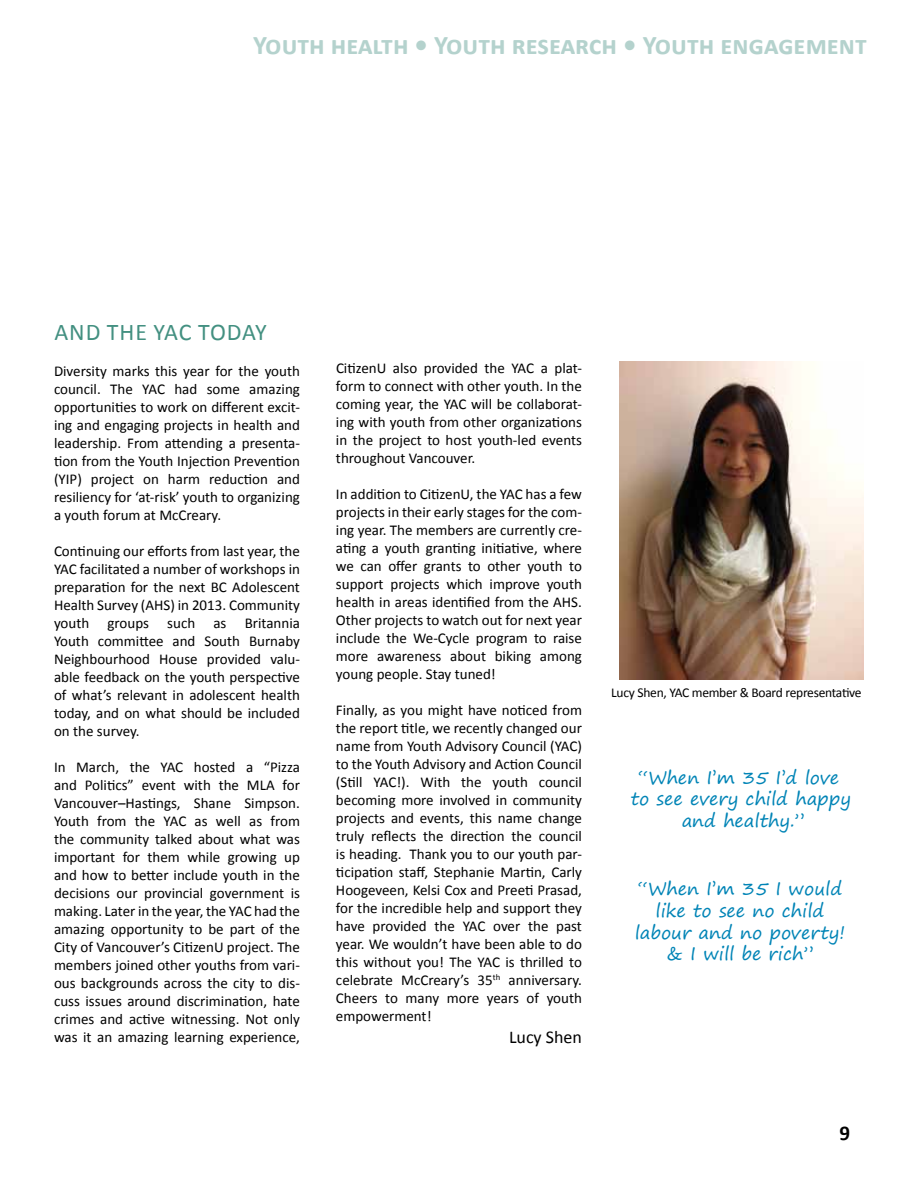
<style>
.page{position:relative;width:918px;height:1188px;background:#fff}
.page>*{position:absolute;margin:0;border:0;box-sizing:border-box;transform-origin:0 0}
.t1{font:700 27px "Calibri";color:#b4d2cd}
.t2{font:24px "Calibri";letter-spacing:.03em;color:#439081}
.t3{font:700 21px "Calibri";color:#000}
.t4{font:18px/21.6px "Segoe Print";color:#0084b6;text-align:center}
.t5{font:18px "Calibri";color:#000}
.t6{font:15px/18px "Calibri";color:#000;text-align:justify}
.t7{font:13.5px "Calibri";letter-spacing:-.02em;color:#000}
</style>
<div class="page">
<img style="left:620px;top:362px;width:244px;height:318px">
<h1 class="t1" style="left:253px;top:28px;width:615px">Youth health • Youth research • Youth engagement</h1>
<h2 class="t2" style="left:54px;top:317px;width:67px">ANd the</h2>
<h2 class="t2" style="left:153px;top:317px;width:72px">YAC Today</h2>
<p class="t6" style="left:54px;top:362px;width:248px">Diversity marks this year for the youth council. The YAC had some amazing opportunities to work on different excit&shy;ing and engaging projects in health and leadership. From attending a presenta&shy;tion from the Youth Injection Prevention (YIP) project on harm reduction and resiliency for ‘at-risk’ youth to organizing a youth forum at McCreary.</p>
<p class="t6" style="left:54px;top:542px;width:248px">Continuing our efforts from last year, the YAC facilitated a number of workshops in preparation for the next BC Adolescent Health Survey (AHS) in 2013. Community youth groups such as Britannia Youth committee and South Burnaby Neighbourhood House provided valu&shy;able feedback on the youth perspective of what’s relevant in adolescent health today, and on what should be included on the survey.</p>
<p class="t6" style="left:54px;top:758px;width:248px">In March, the YAC hosted a “Pizza and Politics” event with the MLA for Vancouver–Hastings, Shane Simpson.<br>Youth from the YAC as well as from the community talked about what was important for them while growing up and how to better include youth in the decisions our provincial government is making. Later in the year, the YAC had the amazing opportunity to be part of the City of Vancouver’s CitizenU project. The members joined other youths from vari&shy;ous backgrounds across the city to dis&shy;cuss issues around discrimination, hate crimes and active witnessing. Not only was it an amazing learning experience,</p>
<p class="t6" style="left:336px;top:359px;width:247px">CitizenU also provided the YAC a plat&shy;form to connect with other youth. In the coming year, the YAC will be collaborat&shy;ing with youth from other organizations in the project to host youth-led events throughout Vancouver.</p>
<p class="t6" style="left:336px;top:485px;width:248px">In addition to CitizenU, the YAC has a few projects in their early stages for the com&shy;ing year. The members are currently cre&shy;ating a youth granting initiative, where we can offer grants to other youth to support projects which improve youth health in areas identified from the AHS.<br>Other projects to watch out for next year include the We-Cycle program to raise more awareness about biking among young people. Stay tuned!</p>
<p class="t6" style="left:336px;top:701px;width:248px">Finally, as you might have noticed from the report title, we recently changed our name from Youth Advisory Council (YAC) to the Youth Advisory and Action Council (Still YAC!). With the youth council becoming more involved in community projects and events, this name change truly reflects the direction the council is heading. Thank you to our youth par&shy;ticipation staff, Stephanie Martin, Carly Hoogeveen, Kelsi Cox and Preeti Prasad, for the incredible help and support they have provided the YAC over the past year. We wouldn’t have been able to do this without you! The YAC is thrilled to celebrate McCreary’s 35<sup>th</sup> anniversary.<br>Cheers to many more years of youth empowerment!</p>
<p class="t5" style="left:509px;top:1025px;width:74px">Lucy Shen</p>
<p class="t7" style="left:611px;top:684px;width:252px">Lucy Shen, YAC member &amp; Board representative</p>
<p class="t4" style="left:631px;top:766px;width:222px">“When I’m 35 I’d love to see every child happy and healthy.”</p>
<p class="t4" style="left:635px;top:878px;width:212px">“When I’m 35 I would like to see no child labour and no poverty! &amp; I will be rich”</p>
<h3 class="t3" style="left:840px;top:1119px;width:12px">9</h3>
</div>
